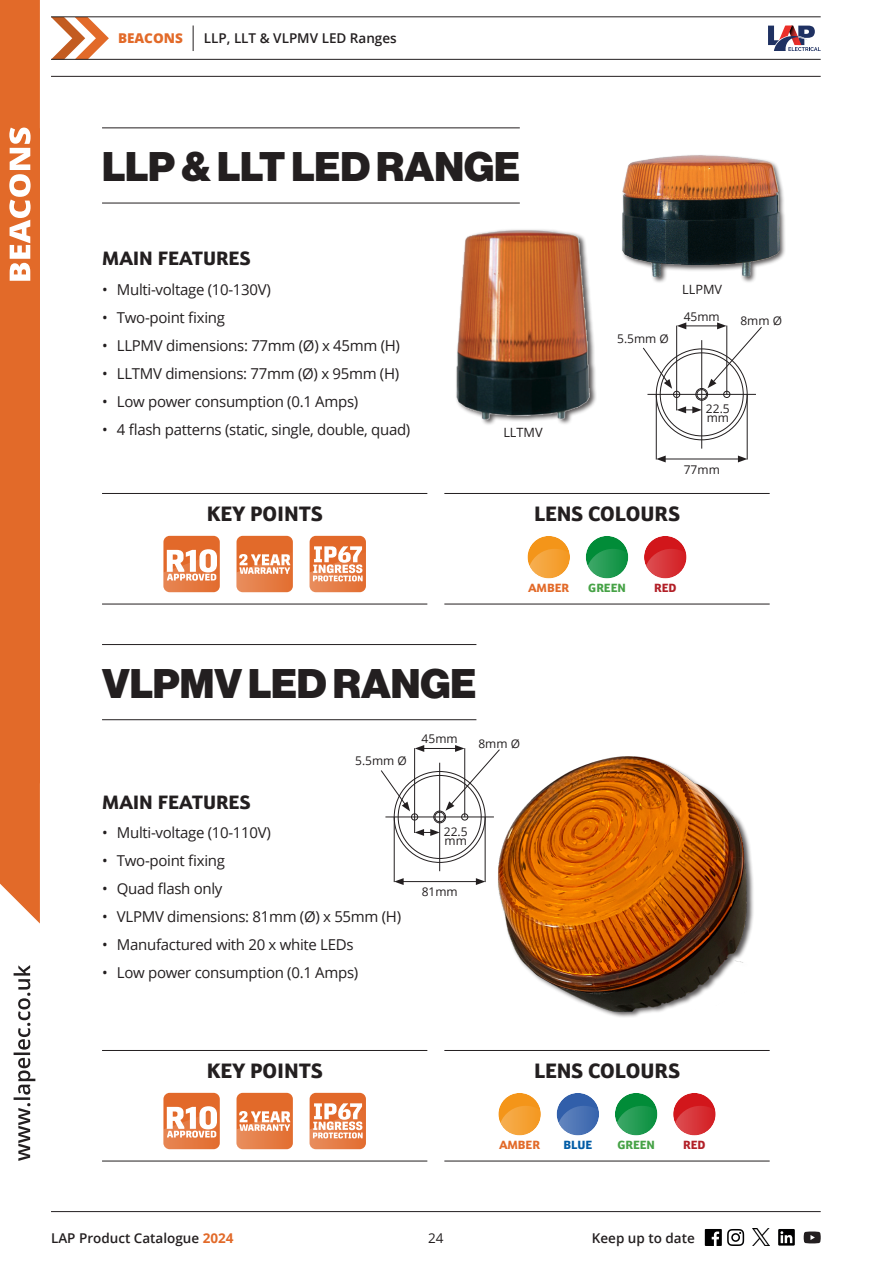
<style>
.page{position:relative;width:893px;height:1263px;background:#fff}
.page>*{position:absolute;margin:0;border:0;box-sizing:border-box;transform-origin:0 0}
.Product_Name_BEACONS{font:40.5px "N Haas Grotesk DS Pro 95 Blk";color:#231f20}
.t1{font:900 21px "Schnebel Sans ME";color:#231f20}
.Main_Features{font:900 19.5px "Schnebel Sans ME";color:#231f20}
.Main_Features_TXT{font:15px "Open Sans";letter-spacing:-.02em;color:#231f20}
.t2{font:600 13.5px "Open Sans";color:#231f20}
.t3{font:800 13.5px "Open Sans";color:#e26a29}
.t4{font:13.5px "Open Sans";color:#231f20}
.t5{font:12.75px "Open Sans";color:#231f20}
.t6{font:12px "Open Sans";color:#231f20}
.t7{font:900 12px "Schnebel Sans ME";color:#e26a29}
.t8{font:900 12px "Schnebel Sans ME";color:#46a246}
.t9{font:900 12px "Schnebel Sans ME";letter-spacing:.005em;color:#b21f27}
.t10{font:900 12px "Schnebel Sans ME";color:#015ca6}
.s1{font-weight:700;color:#e26a29}
</style>
<div class="page">
<svg style="left:193px;top:26px;width:1px;height:25px"></svg>
<svg style="left:51px;top:17px;width:58px;height:42px"></svg>
<hr style="left:51px;top:16px;width:770px;height:1px;background:#231f20">
<hr style="left:51px;top:59px;width:770px;height:1px;background:#231f20">
<svg style="left:768px;top:26px;width:53px;height:25px"></svg>
<hr style="left:51px;top:76px;width:770px;height:1px;background:#231f20">
<hr style="left:51px;top:1211px;width:770px;height:1px;background:#231f20">
<svg style="left:705px;top:1229px;width:39px;height:17px"></svg>
<img style="left:753px;top:1229px;width:16px;height:17px">
<svg style="left:778px;top:1229px;width:17px;height:16px"></svg>
<svg style="left:804px;top:1231px;width:17px;height:12px"></svg>
<svg style="left:0;top:0;width:40px;height:923px;background:#e47438"></svg>
<svg style="left:14px;top:965px;width:21px;height:196px"></svg>
<hr style="left:102px;top:127px;width:418px;height:1px;background:#231f20">
<hr style="left:102px;top:203px;width:418px;height:1px;background:#231f20">
<div style="left:455px;top:228px;width:142px;height:198px;background:#231f20;opacity:.75"></div>
<img style="left:456px;top:230px;width:134px;height:189px">
<hr style="left:102px;top:644px;width:374px;height:1px;background:#231f20">
<hr style="left:102px;top:719px;width:374px;height:1px;background:#231f20">
<div style="left:497px;top:756px;width:257px;height:262px;background:#231f20;opacity:.75"></div>
<img style="left:499px;top:757px;width:248px;height:254px">
<div style="left:434px;top:811px;width:12px;height:12px;border:1px solid #231f20;border-radius:50%"></div>
<div style="left:435px;top:812px;width:10px;height:10px;border:1px solid #231f20;border-radius:50%"></div>
<div style="left:461px;top:814px;width:7px;height:6px;border:1px solid #231f20;border-radius:50%"></div>
<div style="left:411px;top:814px;width:7px;height:6px;border:1px solid #231f20;border-radius:50%"></div>
<hr style="left:439px;top:763px;width:1px;height:108px;background:#231f20">
<hr style="left:385px;top:817px;width:109px;height:1px;background:#231f20">
<hr style="left:414px;top:748px;width:1px;height:69px;background:#231f20">
<hr style="left:464px;top:748px;width:1px;height:69px;background:#231f20">
<hr style="left:394px;top:817px;width:1px;height:65px;background:#231f20">
<hr style="left:485px;top:817px;width:1px;height:65px;background:#231f20">
<hr style="left:422px;top:748px;width:35px;height:1px;background:#231f20">
<svg style="left:415px;top:745px;width:9px;height:7px"></svg>
<hr style="left:401px;top:881px;width:77px;height:1px;background:#231f20">
<svg style="left:394px;top:878px;width:10px;height:7px"></svg>
<svg style="left:476px;top:878px;width:9px;height:7px"></svg>
<svg style="left:414px;top:817px;width:26px;height:19px"></svg>
<svg style="left:381px;top:770px;width:29px;height:41px"></svg>
<svg style="left:445px;top:745px;width:55px;height:66px"></svg>
<div style="left:696px;top:388px;width:12px;height:12px;border:1px solid #231f20;border-radius:50%"></div>
<div style="left:697px;top:389px;width:10px;height:10px;border:1px solid #231f20;border-radius:50%"></div>
<div style="left:723px;top:391px;width:7px;height:7px;border:1px solid #231f20;border-radius:50%"></div>
<hr style="left:701px;top:340px;width:1px;height:109px;background:#231f20">
<hr style="left:647px;top:394px;width:109px;height:1px;background:#231f20">
<hr style="left:676px;top:326px;width:1px;height:68px;background:#231f20">
<hr style="left:726px;top:326px;width:1px;height:68px;background:#231f20">
<hr style="left:656px;top:394px;width:1px;height:65px;background:#231f20">
<hr style="left:747px;top:394px;width:1px;height:65px;background:#231f20">
<hr style="left:684px;top:325px;width:35px;height:1px;background:#231f20">
<svg style="left:677px;top:322px;width:9px;height:7px"></svg>
<hr style="left:663px;top:459px;width:77px;height:1px;background:#231f20">
<svg style="left:656px;top:455px;width:10px;height:7px"></svg>
<svg style="left:738px;top:455px;width:9px;height:7px"></svg>
<svg style="left:643px;top:347px;width:59px;height:66px"></svg>
<svg style="left:708px;top:322px;width:54px;height:66px"></svg>
<div style="left:621px;top:154px;width:165px;height:130px;background:#231f20;opacity:.75"></div>
<img style="left:623px;top:155px;width:156px;height:121px">
<div style="left:163px;top:536px;width:57px;height:56px;background:#e2692a;border-radius:6px"></div>
<svg style="left:163px;top:549px;width:57px;height:43px"></svg>
<div style="left:237px;top:536px;width:56px;height:56px;background:#e26a2a;border-radius:6px"></div>
<svg style="left:237px;top:552px;width:56px;height:40px"></svg>
<div style="left:310px;top:536px;width:56px;height:56px;background:#e2692a;border-radius:6px"></div>
<svg style="left:310px;top:546px;width:56px;height:46px"></svg>
<hr style="left:102px;top:604px;width:325px;height:1px;background:#231f20">
<hr style="left:102px;top:493px;width:325px;height:1px;background:#231f20">
<div style="left:163px;top:1093px;width:57px;height:56px;background:#e2692a;border-radius:6px"></div>
<svg style="left:163px;top:1106px;width:57px;height:43px"></svg>
<div style="left:237px;top:1093px;width:56px;height:56px;background:#e26a2a;border-radius:6px"></div>
<svg style="left:237px;top:1109px;width:56px;height:40px"></svg>
<div style="left:310px;top:1093px;width:56px;height:56px;background:#e2692a;border-radius:6px"></div>
<svg style="left:310px;top:1103px;width:56px;height:46px"></svg>
<hr style="left:102px;top:1161px;width:325px;height:1px;background:#231f20">
<hr style="left:102px;top:1050px;width:325px;height:1px;background:#231f20">
<div style="left:586px;top:536px;width:42px;height:42px;background:#018c38;border-radius:50%"></div>
<svg style="left:588px;top:549px;width:40px;height:29px"></svg>
<div style="left:644px;top:536px;width:42px;height:42px;background:#d2161b;border-radius:50%"></div>
<svg style="left:646px;top:549px;width:40px;height:29px"></svg>
<div style="left:527px;top:536px;width:43px;height:42px;background:#f49519;border-radius:50%"></div>
<svg style="left:529px;top:549px;width:41px;height:29px"></svg>
<hr style="left:444px;top:493px;width:326px;height:1px;background:#231f20">
<hr style="left:444px;top:604px;width:326px;height:1px;background:#231f20">
<div style="left:498px;top:1093px;width:43px;height:42px;background:#f49519;border-radius:50%"></div>
<svg style="left:500px;top:1106px;width:41px;height:29px"></svg>
<div style="left:557px;top:1093px;width:42px;height:42px;background:#315faa;border-radius:50%"></div>
<svg style="left:559px;top:1106px;width:40px;height:29px"></svg>
<div style="left:615px;top:1093px;width:42px;height:42px;background:#018c38;border-radius:50%"></div>
<svg style="left:617px;top:1106px;width:40px;height:29px"></svg>
<div style="left:673px;top:1093px;width:43px;height:42px;background:#d2161b;border-radius:50%"></div>
<svg style="left:675px;top:1106px;width:41px;height:29px"></svg>
<hr style="left:444px;top:1050px;width:326px;height:1px;background:#231f20">
<hr style="left:444px;top:1161px;width:326px;height:1px;background:#231f20">
<p class="t3" style="left:118px;top:28px;width:66px">BEACONS</p>
<p class="t2" style="left:204px;top:29px;width:194px">LLP, LLT &amp; VLPMV LED Ranges</p>
<p class="Product_Name_BEACONS" style="left:102px;top:143px;width:419px">LLP &amp; LLT LED RANGE</p>
<p class="Main_Features" style="left:102px;top:241px;width:150px">MAIN FEATURES</p>
<p class="Main_Features_TXT" style="left:102px;top:279px;width:170px">• Multi-voltage (10-130V)</p>
<p class="Main_Features_TXT" style="left:102px;top:307px;width:124px">• Two-point fixing</p>
<p class="Main_Features_TXT" style="left:102px;top:335px;width:299px">• LLPMV dimensions: 77mm (Ø) x 45mm (H)</p>
<p class="Main_Features_TXT" style="left:102px;top:363px;width:299px">• LLTMV dimensions: 77mm (Ø) x 95mm (H)</p>
<p class="Main_Features_TXT" style="left:102px;top:391px;width:258px">• Low power consumption (0.1 Amps)</p>
<p class="Main_Features_TXT" style="left:102px;top:419px;width:310px">• 4 flash patterns (static, single, double, quad)</p>
<p class="t5" style="left:503px;top:424px;width:41px">LLTMV</p>
<p class="t6" style="left:617px;top:330px;width:53px">5.5mm Ø</p>
<p class="t5" style="left:682px;top:281px;width:42px">LLPMV</p>
<p class="t6" style="left:684px;top:308px;width:38px">45mm</p>
<p class="t6" style="left:740px;top:312px;width:43px">8mm Ø</p>
<p class="t6" style="left:706px;top:401px;width:25px">22.5</p>
<p class="t6" style="left:707px;top:410px;width:24px">mm</p>
<p class="t6" style="left:684px;top:461px;width:38px">77mm</p>
<p class="t1" style="left:207px;top:495px;width:118px">KEY POINTS</p>
<p class="t1" style="left:534px;top:495px;width:147px">LENS COLOURS</p>
<p class="t7" style="left:529px;top:577px;width:42px">AMBER</p>
<p class="t8" style="left:588px;top:577px;width:39px">GREEN</p>
<p class="t9" style="left:654px;top:577px;width:24px">RED</p>
<p class="Product_Name_BEACONS" style="left:102px;top:660px;width:376px">VLPMV LED RANGE</p>
<p class="t6" style="left:355px;top:753px;width:53px">5.5mm Ø</p>
<p class="Main_Features" style="left:102px;top:784px;width:150px">MAIN FEATURES</p>
<p class="Main_Features_TXT" style="left:102px;top:822px;width:170px">• Multi-voltage (10-110V)</p>
<p class="Main_Features_TXT" style="left:102px;top:850px;width:124px">• Two-point fixing</p>
<p class="Main_Features_TXT" style="left:102px;top:878px;width:122px">• Quad flash only</p>
<p class="Main_Features_TXT" style="left:102px;top:906px;width:301px">• VLPMV dimensions: 81mm (Ø) x 55mm (H)</p>
<p class="Main_Features_TXT" style="left:102px;top:934px;width:253px">• Manufactured with 20 x white LEDs</p>
<p class="Main_Features_TXT" style="left:102px;top:962px;width:258px">• Low power consumption (0.1 Amps)</p>
<p class="t6" style="left:422px;top:730px;width:38px">45mm</p>
<p class="t6" style="left:478px;top:735px;width:43px">8mm Ø</p>
<p class="t6" style="left:444px;top:823px;width:25px">22.5</p>
<p class="t6" style="left:445px;top:832px;width:24px">mm</p>
<p class="t6" style="left:422px;top:883px;width:38px">81mm</p>
<p class="t1" style="left:207px;top:1052px;width:118px">KEY POINTS</p>
<p class="t1" style="left:534px;top:1052px;width:147px">LENS COLOURS</p>
<p class="t7" style="left:499px;top:1134px;width:42px">AMBER</p>
<p class="t10" style="left:563px;top:1134px;width:30px">BLUE</p>
<p class="t8" style="left:617px;top:1134px;width:39px">GREEN</p>
<p class="t9" style="left:683px;top:1134px;width:24px">RED</p>
<p class="t2" style="left:51px;top:1228px;width:184px">LAP Product Catalogue <span class="s1">2024</span></p>
<p class="t4" style="left:428px;top:1228px;width:17px">24</p>
<p class="t2" style="left:592px;top:1228px;width:104px">Keep up to date</p>
</div>
